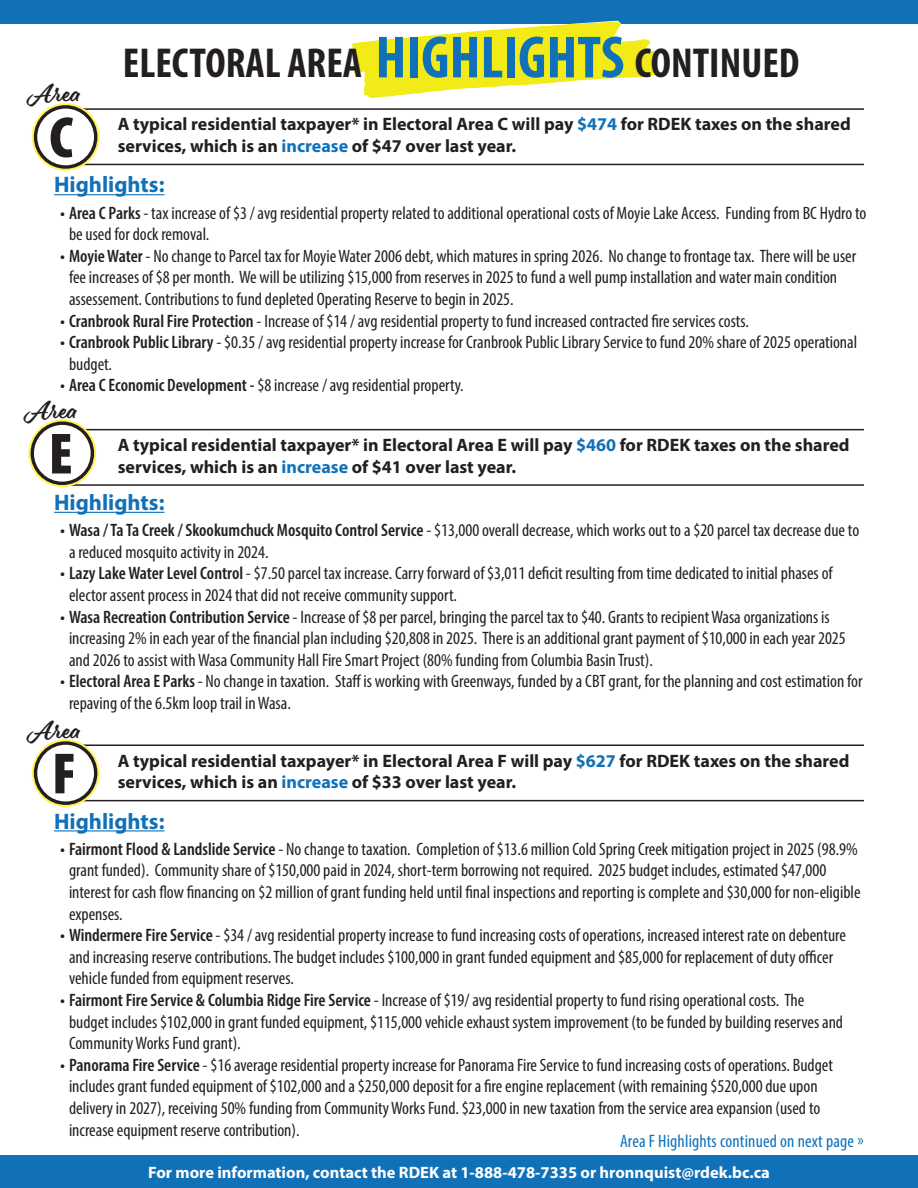
<style>
.page{position:relative;width:918px;height:1188px;background:#fff}
.page>*{position:absolute;margin:0;border:0;box-sizing:border-box;transform-origin:0 0}
.t1{font:900 condensed 58.65px "Myriad Pro";color:#231f20}
.t2{font:700 condensed 42px "Myriad Pro";color:#231f20}
.t3{font:23.1px "Eds Market Main Script";color:#231f20}
.t4{font:700 22.5px "Myriad Pro";color:#1071b9}
.t5{font:condensed 18px/21.6px "Myriad Pro";color:#231f20}
.t6{font:700 18px/21.6px "Myriad Pro";color:#231f20}
.t7{font:condensed 18px "Myriad Pro";letter-spacing:.01em;color:#1071b9}
.t8{font:700 16.5px "Myriad Pro";color:#fff}
.s1{font-size:60px;color:#1071b9}
.s2{color:#1071b9}
.s3{font-weight:600}
</style>
<div class="page">
<div style="left:0;top:1156px;width:918px;height:32px;background:#1071b9"></div>
<div style="left:0;top:0;width:918px;height:24px;background:#1071b9"></div>
<svg style="left:352px;top:21px;width:304px;height:77px"></svg>
<hr style="left:54px;top:108px;width:810px;height:2px;background:#231f20">
<hr style="left:54px;top:745px;width:810px;height:1px;background:#231f20">
<hr style="left:54px;top:164px;width:810px;height:1px;background:#231f20">
<hr style="left:54px;top:800px;width:810px;height:1px;background:#231f20">
<svg style="left:32px;top:103px;width:67px;height:68px"></svg>
<svg style="left:34px;top:105px;width:63px;height:64px"></svg>
<svg style="left:32px;top:739px;width:67px;height:68px"></svg>
<svg style="left:34px;top:741px;width:63px;height:64px"></svg>
<hr style="left:54px;top:194px;width:111px;height:1px;background:#1071b9">
<hr style="left:54px;top:429px;width:810px;height:1px;background:#231f20">
<hr style="left:54px;top:484px;width:810px;height:2px;background:#231f20">
<svg style="left:29px;top:419px;width:67px;height:68px"></svg>
<svg style="left:31px;top:421px;width:63px;height:64px"></svg>
<hr style="left:54px;top:512px;width:111px;height:1px;background:#1071b9">
<hr style="left:54px;top:830px;width:111px;height:1px;background:#1071b9">
<p class="t3" style="left:30px;top:80px;width:52px">Area</p>
<h1 class="t1" style="left:49px;top:100px;width:25px">C</h1>
<h2 class="t2" style="left:123px;top:37px;width:678px">ELECTORAL AREA <span class="s1">HIGHLIGHTS</span> CONTINUED</h2>
<p class="t6" style="left:118px;top:113px;width:735px">A typical residential taxpayer* in Electoral Area C will pay <span class="s2">$474</span> for RDEK taxes on the shared services, which is an <span class="s2">increase</span> of $47 over last year.</p>
<p class="t4" style="left:54px;top:170px;width:112px">Highlights:</p>
<p class="t5" style="left:69px;top:202px;width:799px;text-indent:-9px"><span class="s3">• Area C Parks</span> - tax increase of $3 / avg residential property related to additional operational costs of Moyie Lake Access. Funding from BC Hydro to be used for dock removal.</p>
<p class="t5" style="left:69px;top:245px;width:789px;text-indent:-9px"><span class="s3">• Moyie Water</span> - No change to Parcel tax for Moyie Water 2006 debt, which matures in spring 2026. No change to frontage tax. There will be user fee increases of $8 per month. We will be utilizing $15,000 from reserves in 2025 to fund a well pump installation and water main condition assessement. Contributions to fund depleted Operating Reserve to begin in 2025.</p>
<p class="t5" style="left:60px;top:310px;width:691px"><span class="s3">• Cranbrook Rural Fire Protection</span> - Increase of $14 / avg residential property to fund increased contracted fire services costs.</p>
<p class="t5" style="left:69px;top:331px;width:790px;text-indent:-9px"><span class="s3">• Cranbrook Public Library</span> - $0.35 / avg residential property increase for Cranbrook Public Library Service to fund 20% share of 2025 operational budget.</p>
<p class="t5" style="left:60px;top:374px;width:405px"><span class="s3">• Area C Economic Development -</span> $8 increase / avg residential property.</p>
<p class="t3" style="left:27px;top:396px;width:52px">Area</p>
<h1 class="t1" style="left:49px;top:416px;width:26px">E</h1>
<p class="t6" style="left:118px;top:434px;width:733px">A typical residential taxpayer* in Electoral Area E will pay <span class="s2">$460</span> for RDEK taxes on the shared</p>
<p class="t6" style="left:118px;top:455px;width:400px">services, which is an <span class="s2">increase</span> of $41 over last year.</p>
<p class="t4" style="left:54px;top:488px;width:112px">Highlights:</p>
<p class="t5" style="left:69px;top:519px;width:792px;text-indent:-9px"><span class="s3">• Wasa / Ta Ta Creek / Skookumchuck Mosquito Control Service</span> - $13,000 overall decrease, which works out to a $20 parcel tax decrease due to a reduced mosquito activity in 2024.</p>
<p class="t5" style="left:69px;top:562px;width:765px;text-indent:-9px"><span class="s3">• Lazy Lake Water Level Control</span> - $7.50 parcel tax increase. Carry forward of $3,011 deficit resulting from time dedicated to initial phases of elector assent process in 2024 that did not receive community support.</p>
<p class="t5" style="left:69px;top:606px;width:778px;text-indent:-9px"><span class="s3">• Wasa Recreation Contribution Service</span> - Increase of $8 per parcel, bringing the parcel tax to $40. Grants to recipient Wasa organizations is increasing 2% in each year of the financial plan including $20,808 in 2025. There is an additional grant payment of $10,000 in each year 2025 and 2026 to assist with Wasa Community Hall Fire Smart Project (80% funding from Columbia Basin Trust).</p>
<p class="t5" style="left:69px;top:670px;width:795px;text-indent:-9px"><span class="s3">• Electoral Area E Parks</span> - No change in taxation. Staff is working with Greenways, funded by a CBT grant, for the planning and cost estimation for repaving of the 6.5km loop trail in Wasa.</p>
<p class="t3" style="left:30px;top:716px;width:52px">Area</p>
<h1 class="t1" style="left:52px;top:736px;width:26px">F</h1>
<p class="t6" style="left:118px;top:749px;width:733px">A typical residential taxpayer* in Electoral Area F will pay <span class="s2">$627</span> for RDEK taxes on the shared services, which is an <span class="s2">increase</span> of $33 over last year.</p>
<p class="t4" style="left:54px;top:806px;width:112px">Highlights:</p>
<p class="t5" style="left:69px;top:838px;width:793px;text-indent:-9px"><span class="s3">• Fairmont Flood &amp; Landslide Service</span> - No change to taxation. Completion of $13.6 million Cold Spring Creek mitigation project in 2025 (98.9% grant funded). Community share of $150,000 paid in 2024, short-term borrowing not required. 2025 budget includes, estimated $47,000 interest for cash flow financing on $2 million of grant funding held until final inspections and reporting is complete and $30,000 for non-eligible expenses.</p>
<p class="t5" style="left:69px;top:924px;width:778px;text-indent:-9px"><span class="s3">• Windermere Fire Service</span> - $34 / avg residential property increase to fund increasing costs of operations, increased interest rate on debenture and increasing reserve contributions. The budget includes $100,000 in grant funded equipment and $85,000 for replacement of duty officer vehicle funded from equipment reserves.</p>
<p class="t5" style="left:69px;top:989px;width:776px;text-indent:-9px"><span class="s3">• Fairmont Fire Service &amp; Columbia Ridge Fire Service</span> - Increase of $19/ avg residential property to fund rising operational costs. The budget includes $102,000 in grant funded equipment, $115,000 vehicle exhaust system improvement (to be funded by building reserves and<br>Community Works Fund grant).</p>
<p class="t5" style="left:69px;top:1054px;width:765px;text-indent:-9px"><span class="s3">• Panorama Fire Service</span> - $16 average residential property increase for Panorama Fire Service to fund increasing costs of operations. Budget includes grant funded equipment of $102,000 and a $250,000 deposit for a fire engine replacement (with remaining $520,000 due upon delivery in 2027), receiving 50% funding from Community Works Fund. $23,000 in new taxation from the service area expansion (used to increase equipment reserve contribution).</p>
<p class="t7" style="left:620px;top:1130px;width:245px">Area F Highlights continued on next page »</p>
<p class="t8" style="left:148px;top:1162px;width:623px">For more information, contact the RDEK at 1-888-478-7335 or hronnquist@rdek.bc.ca</p>
</div>
